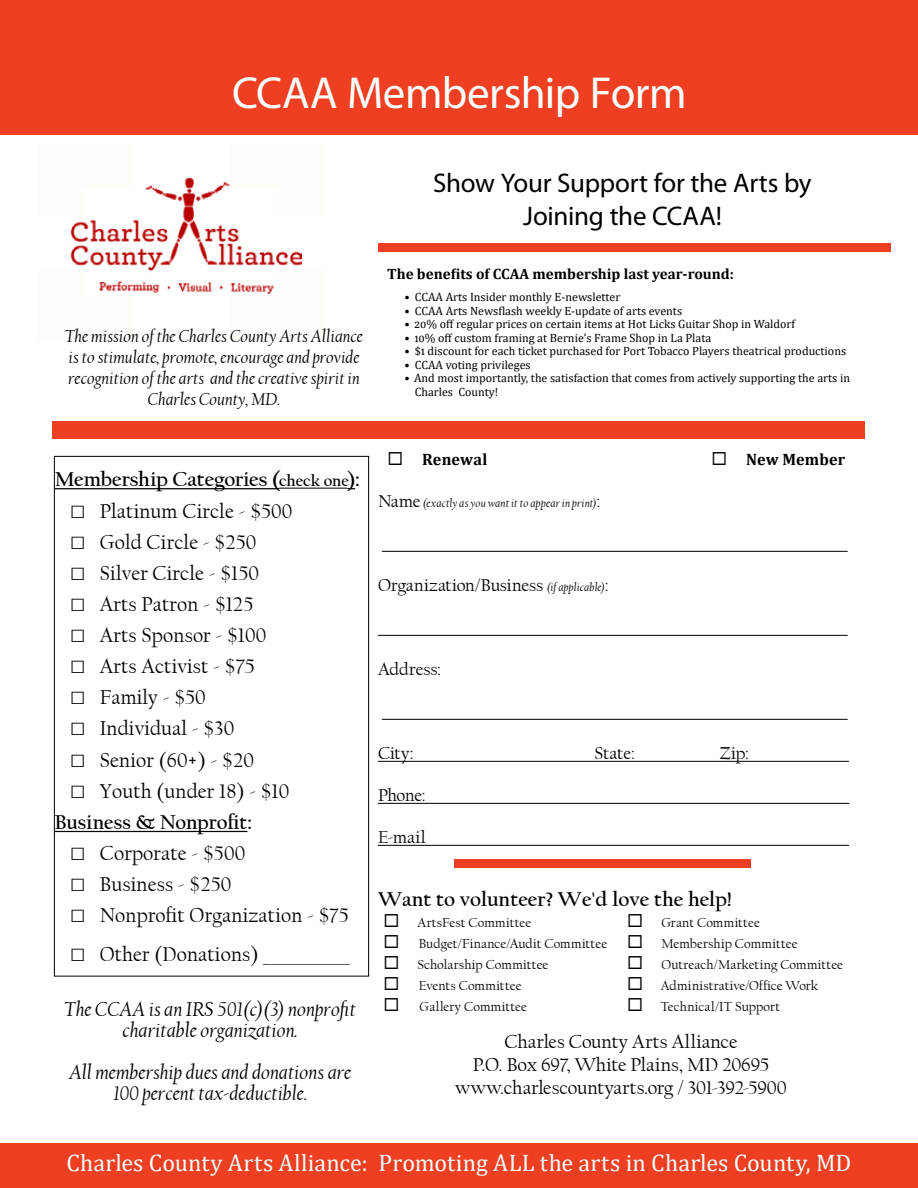
<style>
.page{position:relative;width:918px;height:1188px;background:#fff}
.page>*{position:absolute;margin:0;border:0;box-sizing:border-box;transform-origin:0 0}
.t1{font:45px "Myriad Pro";letter-spacing:-.01em;color:#fbfffd}
.t2{font:27px/33px "Myriad Pro";letter-spacing:-.01em;color:#000;text-align:center}
.t3{font:24px "Cambria";letter-spacing:.005em;color:#effffb}
.t4{font:21px "Californian FB";letter-spacing:.01em;color:#000}
.t5{font:italic 21px/21px "Californian FB";color:#000;text-align:center}
.t6{font:700 21px/31.2px "Californian FB";color:#000}
.t7{font:19.5px/23.4px "Californian FB";letter-spacing:-.005em;color:#000;text-align:center}
.t8{font:italic 18px/21px "Californian FB";color:#000;text-align:center}
.t9{font:18px "Californian FB";letter-spacing:-.005em;color:#000}
.t10{font:700 16.5px "Cambria";letter-spacing:.005em;color:#000}
.t11{font:700 15px "Cambria";color:#000}
.t12{font:13.5px "Californian FB";letter-spacing:.005em;color:#000}
.t13{font:12px/13.5px "Cambria";color:#000}
.t14{font:italic 12px "Californian FB";letter-spacing:.01em;color:#000}
.s1{font-size:16.5px}
.s2{font-family:"Times New Roman";font-size:27px}
.s3{font-family:"Times New Roman";font-weight:400;font-size:27px}
.s4{font-weight:400}
.s5{font-style:normal;font-size:18px}
.s6{font-style:italic;font-size:12px}
</style>
<div class="page">
<div style="left:0;top:0;width:918px;height:135px;background:#ef3f23"></div>
<svg style="left:70px;top:177px;width:232px;height:117px"></svg>
<div style="left:378px;top:243px;width:513px;height:9px;background:#ef3f23"></div>
<hr style="left:382px;top:551px;width:466px;height:1px;background:#000">
<hr style="left:378px;top:635px;width:470px;height:1px;background:#000">
<hr style="left:382px;top:719px;width:466px;height:1px;background:#000">
<hr style="left:378px;top:761px;width:471px;height:1px;background:#000">
<hr style="left:378px;top:803px;width:471px;height:1px;background:#000">
<hr style="left:378px;top:845px;width:471px;height:1px;background:#000">
<div style="left:52px;top:422px;width:814px;height:18px;background:#ef3f23"></div>
<div style="left:0;top:1143px;width:918px;height:45px;background:#ef3f23"></div>
<div style="left:454px;top:860px;width:298px;height:8px;background:#ef3f23"></div>
<hr style="left:55px;top:488px;width:224px;height:1px;background:#000">
<hr style="left:279px;top:488px;width:68px;height:1px;background:#000">
<hr style="left:55px;top:831px;width:192px;height:1px;background:#000">
<div style="left:54px;top:456px;width:315px;height:520px;border:1px solid #000"></div>
<h1 class="t1" style="left:232px;top:65px;width:456px">CCAA Membership Form</h1>
<h3 class="t8" style="left:65px;top:326px;width:300px">The mission of the Charles County Arts Alliance is to stimulate, promote, encourage and provide recognition of the arts and the creative spirit in Charles County, MD.</h3>
<h2 class="t2" style="left:433px;top:166px;width:380px">Show Your Support for the Arts by<br>Joining the CCAA!</h2>
<p class="t11" style="left:387px;top:263px;width:348px">The benefits of CCAA membership last year-round:</p>
<p class="t13" style="left:405px;top:290px;width:217px">• CCAA Arts Insider monthly E-newsletter</p>
<p class="t13" style="left:405px;top:304px;width:279px">• CCAA Arts Newsflash weekly E-update of arts events</p>
<p class="t13" style="left:405px;top:317px;width:392px">• 20% off regular prices on certain items at Hot Licks Guitar Shop in Waldorf</p>
<p class="t13" style="left:405px;top:331px;width:308px">• 10% off custom framing at Bernie’s Frame Shop in La Plata</p>
<p class="t13" style="left:405px;top:344px;width:443px">• $1 discount for each ticket purchased for Port Tobacco Players theatrical productions</p>
<p class="t13" style="left:405px;top:358px;width:128px">• CCAA voting privileges</p>
<p class="t13" style="left:415px;top:371px;width:437px;text-indent:-10px">• And most importantly, the satisfaction that comes from actively supporting the arts in<br>Charles County!</p>
<h3 class="t6" style="left:55px;top:464px;width:307px">Membership Categories (<span class="s1">check one</span>):</h3>
<h3 class="t4" style="left:70px;top:499px;width:224px"><span class="s2">□</span> Platinum Circle - $500</h3>
<h3 class="t4" style="left:70px;top:530px;width:188px"><span class="s2">□</span> Gold Circle - $250</h3>
<h3 class="t4" style="left:70px;top:561px;width:191px"><span class="s2">□</span> Silver Circle - $150</h3>
<h3 class="t4" style="left:70px;top:592px;width:185px"><span class="s2">□</span> Arts Patron - $125</h3>
<h3 class="t4" style="left:70px;top:624px;width:198px"><span class="s2">□</span> Arts Sponsor - $100</h3>
<h3 class="t4" style="left:70px;top:655px;width:187px"><span class="s2">□</span> Arts Activist - $75</h3>
<h3 class="t4" style="left:70px;top:686px;width:138px"><span class="s2">□</span> Family - $50</h3>
<h3 class="t4" style="left:70px;top:717px;width:166px"><span class="s2">□</span> Individual - $30</h3>
<h3 class="t4" style="left:70px;top:748px;width:186px"><span class="s2">□</span> Senior (60+) - $20</h3>
<h3 class="t6" style="left:55px;top:775px;width:236px;text-indent:15px"><span class="s3">□</span> <span class="s4">Youth (under 18) - $10<br></span>Business &amp; Nonprofit:</h3>
<h3 class="t4" style="left:70px;top:841px;width:177px"><span class="s2">□</span> Corporate - $500</h3>
<h3 class="t4" style="left:70px;top:873px;width:163px"><span class="s2">□</span> Business - $250</h3>
<h3 class="t4" style="left:70px;top:904px;width:280px"><span class="s2">□</span> Nonprofit Organization - $75</h3>
<h3 class="t4" style="left:70px;top:942px;width:282px"><span class="s2">□</span> Other (Donations) ___________</h3>
<h3 class="t5" style="left:65px;top:999px;width:293px">The CCAA is an IRS 501(c)(3) nonprofit charitable organization.</h3>
<h3 class="t5" style="left:69px;top:1062px;width:284px">All membership dues and donations are<br>100 percent tax-deductible.</h3>
<h3 class="t10" style="left:387px;top:448px;width:102px">◻ Renewal</h3>
<h3 class="t10" style="left:711px;top:448px;width:135px">◻ New Member</h3>
<p class="t14" style="left:378px;top:496px;width:224px"><span class="s5">Name</span> (exactly as you want it to appear in print)<span class="s5">:</span></p>
<h3 class="t9" style="left:378px;top:575px;width:232px">Organization/Business <span class="s6">(if applicable)</span>:</h3>
<h3 class="t9" style="left:378px;top:659px;width:65px">Address:</h3>
<h3 class="t9" style="left:378px;top:743px;width:37px">City:</h3>
<h3 class="t9" style="left:595px;top:743px;width:42px">State:</h3>
<h3 class="t9" style="left:720px;top:743px;width:31px">Zip:</h3>
<h3 class="t9" style="left:378px;top:785px;width:49px">Phone:</h3>
<h3 class="t9" style="left:378px;top:827px;width:49px">E-mail</h3>
<h3 class="t6" style="left:378px;top:884px;width:355px">Want to volunteer? We'd love the help!</h3>
<p class="t12" style="left:383px;top:915px;width:149px">◻ ArtsFest Committee</p>
<p class="t12" style="left:383px;top:936px;width:225px">◻ Budget/Finance/Audit Committee</p>
<p class="t12" style="left:383px;top:957px;width:167px">◻ Scholarship Committee</p>
<p class="t12" style="left:383px;top:978px;width:140px">◻ Events Committee</p>
<p class="t12" style="left:383px;top:999px;width:145px">◻ Gallery Committee</p>
<p class="t12" style="left:627px;top:915px;width:134px">◻ Grant Committee</p>
<p class="t12" style="left:627px;top:936px;width:172px">◻ Membership Committee</p>
<p class="t12" style="left:627px;top:957px;width:217px">◻ Outreach/Marketing Committee</p>
<p class="t12" style="left:627px;top:978px;width:192px">◻ Administrative/Office Work</p>
<p class="t12" style="left:627px;top:999px;width:154px">◻ Technical/IT Support</p>
<h3 class="t7" style="left:455px;top:1030px;width:333px">Charles County Arts Alliance<br>P.O. Box 697, White Plains, MD 20695 www.charlescountyarts.org / 301-392-5900</h3>
<h3 class="t3" style="left:66px;top:1149px;width:787px">Charles County Arts Alliance: Promoting ALL the arts in Charles County, MD</h3>
</div>
